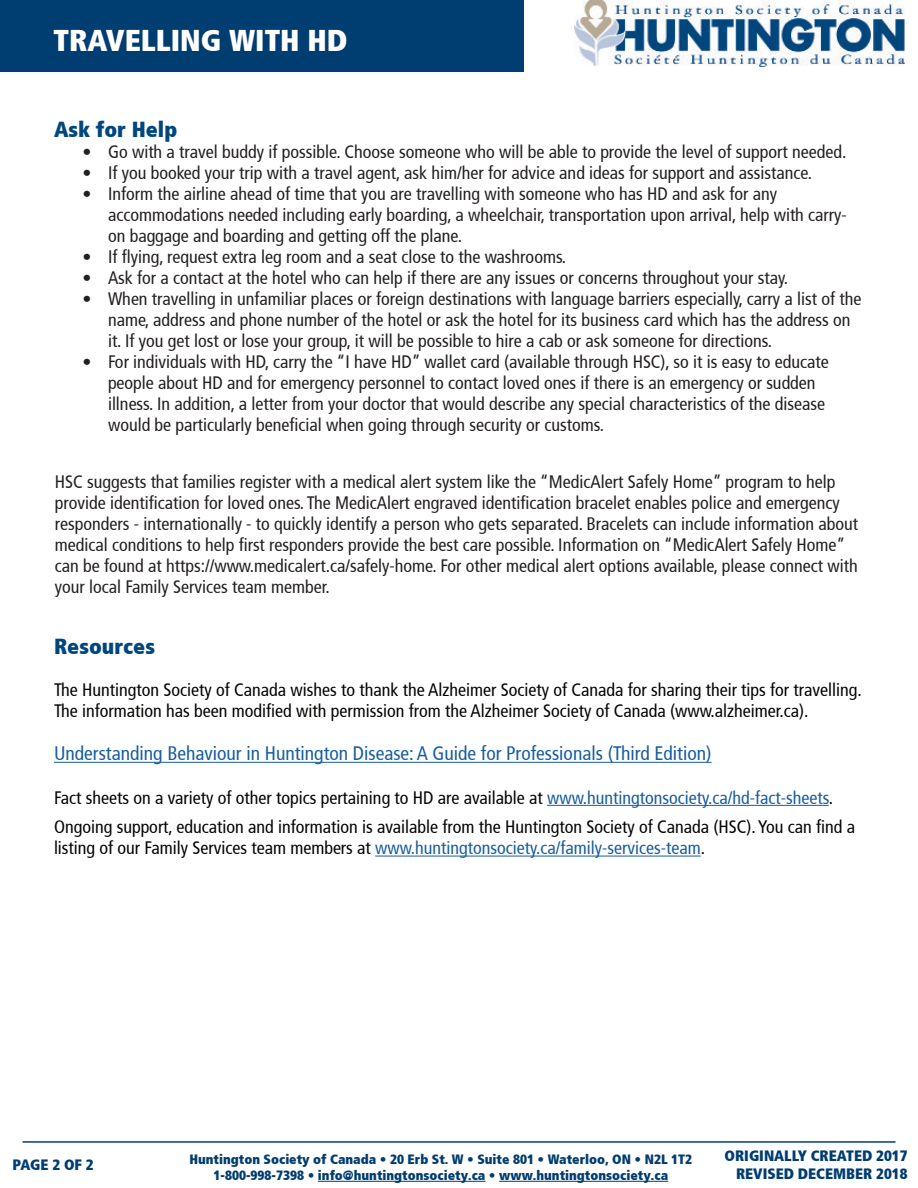
<style>
.page{position:relative;width:918px;height:1188px;background:#fff}
.page>*{position:absolute;margin:0;border:0;box-sizing:border-box;transform-origin:0 0}
.t1{font:900 condensed 30px "Frutiger";color:#fff}
.t2{font:900 condensed 21.75px "Frutiger";color:#00467f}
.t3{font:condensed 19.5px "Frutiger";color:#175d9e}
.t4{font:condensed 18px/21px "Frutiger";color:#231f20}
.t5{font:condensed 18px/21.6px "Frutiger";color:#040503}
.t6{font:900 condensed 15px "Frutiger";color:#003d71}
.t7{font:900 condensed 13.5px "Frutiger";color:#003d71}
.s1{color:#175d9e}
</style>
<div class="page">
<hr style="left:318px;top:1181px;width:167px;height:1px;background:#003d71">
<hr style="left:499px;top:1181px;width:169px;height:1px;background:#003d71">
<hr style="left:22px;top:1141px;width:874px;height:2px;background:#003d71">
<div style="left:0;top:0;width:524px;height:72px;background:#003d71"></div>
<img style="left:574px;top:0;width:330px;height:66px">
<hr style="left:54px;top:762px;width:658px;height:1px;background:#175d9e">
<hr style="left:547px;top:805px;width:282px;height:1px;background:#175d9e">
<hr style="left:375px;top:856px;width:326px;height:1px;background:#175d9e">
<p class="t1" style="left:54px;top:22px;width:295px">TRAVELLING WITH HD</p>
<p class="t2" style="left:54px;top:116px;width:125px">Ask for Help</p>
<p class="t4" style="left:82px;top:141px;width:766px">• Go with a travel buddy if possible. Choose someone who will be able to provide the level of support needed.</p>
<p class="t4" style="left:82px;top:162px;width:731px">• If you booked your trip with a travel agent, ask him/her for advice and ideas for support and assistance.</p>
<p class="t4" style="left:108px;top:183px;width:740px;text-indent:-26px">• Inform the airline ahead of time that you are travelling with someone who has HD and ask for any accommodations needed including early boarding, a wheelchair, transportation upon arrival, help with carry&shy;on baggage and boarding and getting off the plane.</p>
<p class="t4" style="left:82px;top:246px;width:485px">• If flying, request extra leg room and a seat close to the washrooms.</p>
<p class="t4" style="left:82px;top:267px;width:707px">• Ask for a contact at the hotel who can help if there are any issues or concerns throughout your stay.</p>
<p class="t4" style="left:108px;top:288px;width:755px;text-indent:-26px">• When travelling in unfamiliar places or foreign destinations with language barriers especially, carry a list of the name, address and phone number of the hotel or ask the hotel for its business card which has the address on it. If you get lost or lose your group, it will be possible to hire a cab or ask someone for directions.</p>
<p class="t4" style="left:108px;top:351px;width:722px;text-indent:-26px">• For individuals with HD, carry the “I have HD” wallet card (available through HSC), so it is easy to educate people about HD and for emergency personnel to contact loved ones if there is an emergency or sudden illness. In addition, a letter from your doctor that would describe any special characteristics of the disease would be particularly beneficial when going through security or customs.</p>
<p class="t4" style="left:55px;top:471px;width:805px">HSC suggests that families register with a medical alert system like the “MedicAlert Safely Home” program to help provide identification for loved ones. The MedicAlert engraved identification bracelet enables police and emergency responders - internationally - to quickly identify a person who gets separated. Bracelets can include information about medical conditions to help first responders provide the best care possible. Information on “MedicAlert Safely Home” can be found at https://www.medicalert.ca/safely-home. For other medical alert options available, please connect with your local Family Services team member.</p>
<p class="t2" style="left:54px;top:633px;width:103px">Resources</p>
<p class="t5" style="left:54px;top:679px;width:809px">The Huntington Society of Canada wishes to thank the Alzheimer Society of Canada for sharing their tips for travelling.<br>The information has been modified with permission from the Alzheimer Society of Canada (www.alzheimer.ca).</p>
<p class="t3" style="left:54px;top:742px;width:659px">Understanding Behaviour in Huntington Disease: A Guide for Professionals (Third Edition)</p>
<p class="t5" style="left:54px;top:787px;width:781px">Fact sheets on a variety of other topics pertaining to HD are available at <span class="s1">www.huntingtonsociety.ca/hd-fact-sheets</span>.</p>
<p class="t5" style="left:54px;top:816px;width:803px">Ongoing support, education and information is available from the Huntington Society of Canada (HSC). You can find a listing of our Family Services team members at <span class="s1">www.huntingtonsociety.ca/family-services-team</span>.</p>
<p class="t6" style="left:13px;top:1155px;width:83px">PAGE 2 OF 2</p>
<p class="t7" style="left:189px;top:1151px;width:504px">Huntington Society of Canada • 20 Erb St. W • Suite 801 • Waterloo, ON • N2L 1T2</p>
<p class="t7" style="left:213px;top:1167px;width:456px">1-800-998-7398 • info@huntingtonsociety.ca • www.huntingtonsociety.ca</p>
<p class="t6" style="left:725px;top:1147px;width:184px">ORIGINALLY CREATED 2017</p>
<p class="t6" style="left:736px;top:1164px;width:173px">REVISED DECEMBER 2018</p>
</div>
